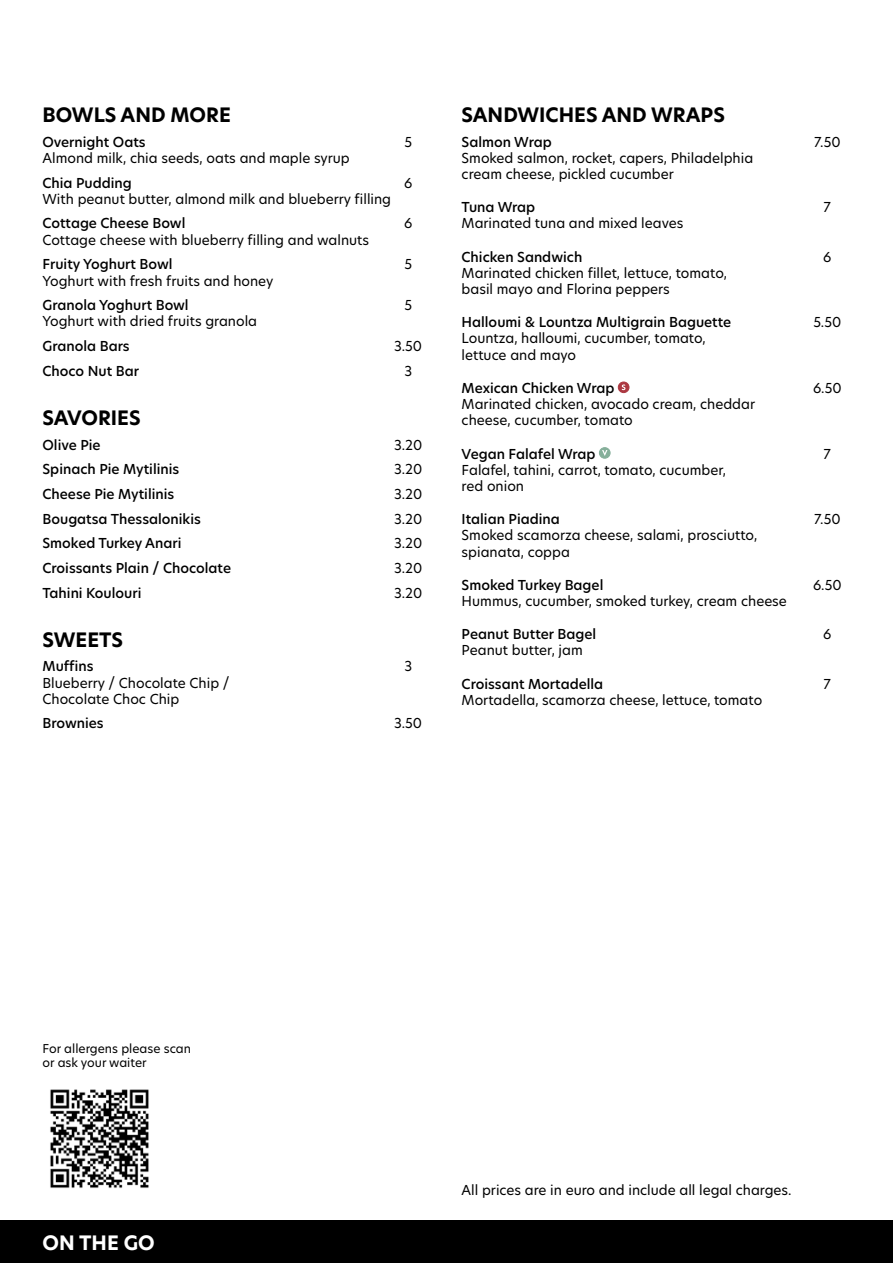
<style>
.page{position:relative;width:893px;height:1263px;background:#fff}
.page>*{position:absolute;margin:0;border:0;box-sizing:border-box;transform-origin:0 0}
.t1{font:700 19.5px "Hero New";color:#000}
.t2{font:700 19.5px "Hero New";color:#fff}
.t3{font:13.5px/16.2px "Hero New";color:#000}
.t4{font:500 13.5px "Hero New";color:#000}
.t5{font:12px/14.4px "Hero New";color:#000}
</style>
<div class="page">
<div style="left:0;top:1220px;width:893px;height:43px;background:#000"></div>
<img style="left:50px;top:1089px;width:99px;height:99px">
<svg style="left:618px;top:382px;width:11px;height:11px"></svg>
<div style="left:618px;top:382px;width:11px;height:11px;border:1px solid #ac3841;border-radius:50%"></div>
<svg style="left:622px;top:384px;width:3px;height:6px"></svg>
<div style="left:599px;top:448px;width:11px;height:10px;background:#85af9a;border-radius:50%"></div>
<div style="left:599px;top:447px;width:11px;height:11px;border:1px solid #85af9a;border-radius:50%"></div>
<svg style="left:602px;top:450px;width:5px;height:6px"></svg>
<h1 class="t1" style="left:43px;top:101px;width:190px">BOWLS AND MORE</h1>
<p class="t4" style="left:43px;top:132px;width:105px">Overnight Oats</p>
<p class="t3" style="left:404px;top:133px;width:9px">5</p>
<p class="t3" style="left:43px;top:150px;width:309px">Almond milk, chia seeds, oats and maple syrup</p>
<p class="t4" style="left:43px;top:173px;width:91px">Chia Pudding</p>
<p class="t3" style="left:404px;top:174px;width:10px">6</p>
<p class="t3" style="left:43px;top:190px;width:350px">With peanut butter, almond milk and blueberry filling</p>
<p class="t4" style="left:43px;top:214px;width:144px">Cottage Cheese Bowl</p>
<p class="t3" style="left:404px;top:215px;width:10px">6</p>
<p class="t3" style="left:43px;top:231px;width:328px">Cottage cheese with blueberry filling and walnuts</p>
<p class="t4" style="left:43px;top:255px;width:132px">Fruity Yoghurt Bowl</p>
<p class="t3" style="left:404px;top:256px;width:9px">5</p>
<p class="t3" style="left:43px;top:272px;width:232px">Yoghurt with fresh fruits and honey</p>
<p class="t4" style="left:43px;top:296px;width:148px">Granola Yoghurt Bowl</p>
<p class="t3" style="left:404px;top:297px;width:9px">5</p>
<p class="t3" style="left:43px;top:313px;width:216px">Yoghurt with dried fruits granola</p>
<p class="t4" style="left:43px;top:337px;width:89px">Granola Bars</p>
<p class="t3" style="left:394px;top:338px;width:29px">3.50</p>
<p class="t4" style="left:43px;top:362px;width:98px">Choco Nut Bar</p>
<p class="t3" style="left:404px;top:363px;width:9px">3</p>
<h1 class="t1" style="left:43px;top:404px;width:100px">SAVORIES</h1>
<p class="t4" style="left:43px;top:435px;width:60px">Olive Pie</p>
<p class="t3" style="left:394px;top:436px;width:30px">3.20</p>
<p class="t4" style="left:43px;top:460px;width:138px">Spinach Pie Mytilinis</p>
<p class="t3" style="left:394px;top:461px;width:30px">3.20</p>
<p class="t4" style="left:43px;top:485px;width:133px">Cheese Pie Mytilinis</p>
<p class="t3" style="left:394px;top:486px;width:30px">3.20</p>
<p class="t4" style="left:43px;top:509px;width:160px">Bougatsa Thessalonikis</p>
<p class="t3" style="left:394px;top:510px;width:30px">3.20</p>
<p class="t4" style="left:43px;top:534px;width:140px">Smoked Turkey Anari</p>
<p class="t3" style="left:394px;top:535px;width:30px">3.20</p>
<p class="t4" style="left:43px;top:559px;width:190px">Croissants Plain / Chocolate</p>
<p class="t3" style="left:394px;top:560px;width:30px">3.20</p>
<p class="t4" style="left:43px;top:584px;width:100px">Tahini Koulouri</p>
<p class="t3" style="left:394px;top:584px;width:30px">3.20</p>
<h1 class="t1" style="left:43px;top:626px;width:82px">SWEETS</h1>
<p class="t4" style="left:43px;top:657px;width:53px">Muffins</p>
<p class="t3" style="left:404px;top:658px;width:9px">3</p>
<p class="t3" style="left:43px;top:674px;width:189px">Blueberry / Chocolate Chip /<br>Chocolate Choc Chip</p>
<p class="t4" style="left:43px;top:714px;width:63px">Brownies</p>
<p class="t3" style="left:394px;top:715px;width:29px">3.50</p>
<h1 class="t1" style="left:462px;top:101px;width:265px">SANDWICHES AND WRAPS</h1>
<p class="t4" style="left:462px;top:132px;width:92px">Salmon Wrap</p>
<p class="t3" style="left:814px;top:133px;width:28px">7.50</p>
<p class="t3" style="left:462px;top:150px;width:293px">Smoked salmon, rocket, capers, Philadelphia cream cheese, pickled cucumber</p>
<p class="t4" style="left:462px;top:198px;width:75px">Tuna Wrap</p>
<p class="t3" style="left:824px;top:199px;width:9px">7</p>
<p class="t3" style="left:462px;top:215px;width:223px">Marinated tuna and mixed leaves</p>
<p class="t4" style="left:462px;top:247px;width:122px">Chicken Sandwich</p>
<p class="t3" style="left:823px;top:248px;width:10px">6</p>
<p class="t3" style="left:462px;top:265px;width:267px">Marinated chicken fillet, lettuce, tomato, basil mayo and Florina peppers</p>
<p class="t4" style="left:462px;top:313px;width:271px">Halloumi &amp; Lountza Multigrain Baguette</p>
<p class="t3" style="left:813px;top:314px;width:29px">5.50</p>
<p class="t3" style="left:462px;top:330px;width:246px">Lountza, halloumi, cucumber, tomato, lettuce and mayo</p>
<p class="t4" style="left:462px;top:379px;width:154px">Mexican Chicken Wrap</p>
<p class="t3" style="left:813px;top:380px;width:30px">6.50</p>
<p class="t3" style="left:462px;top:396px;width:295px">Marinated chicken, avocado cream, cheddar cheese, cucumber, tomato</p>
<p class="t4" style="left:462px;top:444px;width:135px">Vegan Falafel Wrap</p>
<p class="t3" style="left:824px;top:445px;width:9px">7</p>
<p class="t3" style="left:462px;top:461px;width:266px">Falafel, tahini, carrot, tomato, cucumber, red onion</p>
<p class="t4" style="left:462px;top:510px;width:100px">Italian Piadina</p>
<p class="t3" style="left:814px;top:511px;width:28px">7.50</p>
<p class="t3" style="left:462px;top:527px;width:297px">Smoked scamorza cheese, salami, prosciutto, spianata, coppa</p>
<p class="t4" style="left:462px;top:576px;width:143px">Smoked Turkey Bagel</p>
<p class="t3" style="left:813px;top:576px;width:30px">6.50</p>
<p class="t3" style="left:462px;top:593px;width:327px">Hummus, cucumber, smoked turkey, cream cheese</p>
<p class="t4" style="left:462px;top:625px;width:136px">Peanut Butter Bagel</p>
<p class="t3" style="left:823px;top:626px;width:10px">6</p>
<p class="t3" style="left:462px;top:642px;width:123px">Peanut butter, jam</p>
<p class="t4" style="left:462px;top:674px;width:143px">Croissant Mortadella</p>
<p class="t3" style="left:824px;top:675px;width:9px">7</p>
<p class="t3" style="left:462px;top:691px;width:302px">Mortadella, scamorza cheese, lettuce, tomato</p>
<p class="t5" style="left:43px;top:1041px;width:150px">For allergens please scan or ask your waiter</p>
<h1 class="t2" style="left:43px;top:1229px;width:114px">ON THE GO</h1>
<p class="t3" style="left:462px;top:1182px;width:332px">All prices are in euro and include all legal charges.</p>
</div>
